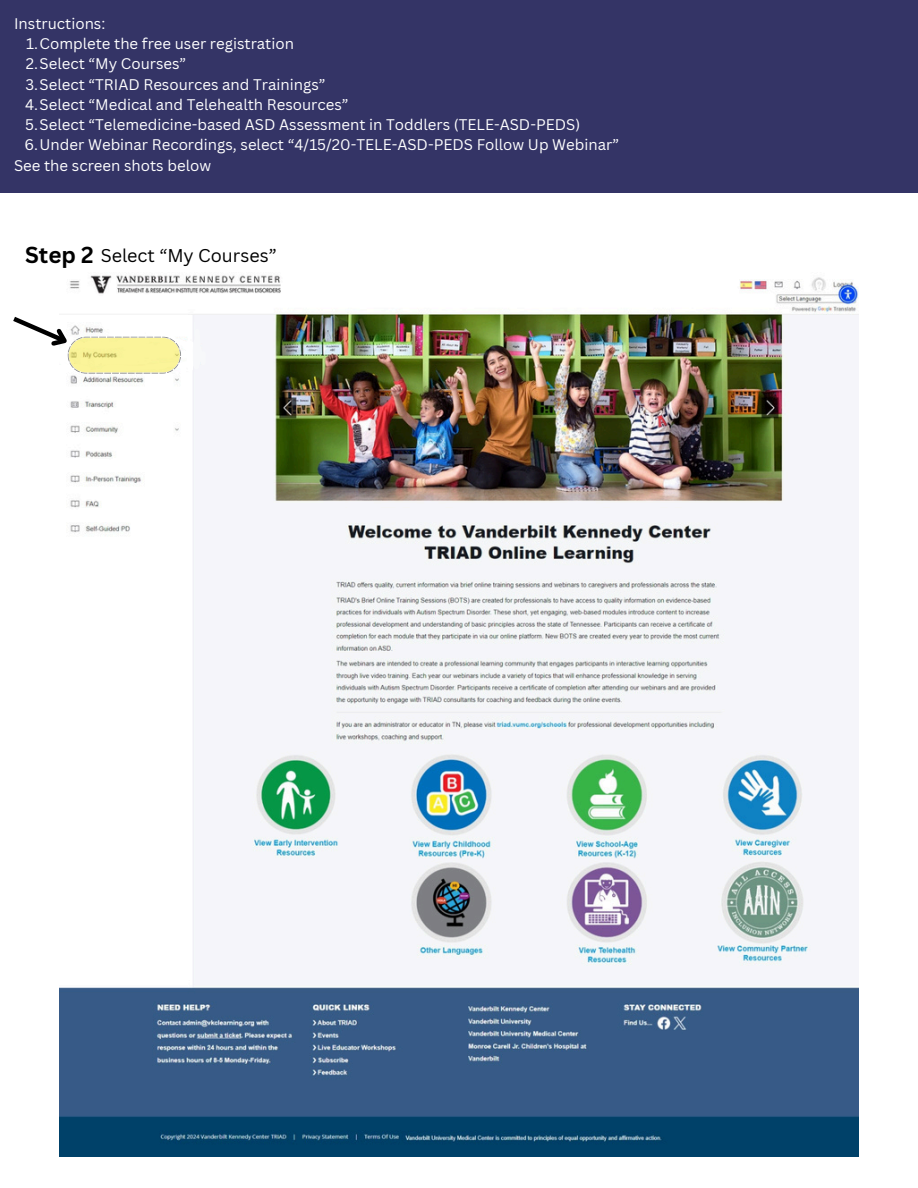
<style>
.page{position:relative;width:918px;height:1188px;background:#fff}
.page>*{position:absolute;margin:0;border:0;box-sizing:border-box;transform-origin:0 0}
.t1{font:700 22.5px "Canva Sans";color:#000}
.t2{font:18px "Canva Sans";color:#000}
.t3{font:15px "Canva Sans";color:#fff}
</style>
<div class="page">
<img style="left:60px;top:275px;width:798px;height:882px">
<svg style="left:13px;top:313px;width:193px;height:61px"></svg>
<div style="left:0;top:0;width:918px;height:193px;background:#343466"></div>
<p class="t3" style="left:14px;top:13px;width:93px">Instructions:</p>
<p class="t3" style="left:26px;top:33px;width:269px">1.Complete the free user registration</p>
<p class="t3" style="left:26px;top:53px;width:162px">2.Select “My Courses”</p>
<p class="t3" style="left:25px;top:74px;width:302px">3.Select “TRIAD Resources and Trainings”</p>
<p class="t3" style="left:25px;top:94px;width:325px">4.Select “Medical and Telehealth Resources”</p>
<p class="t3" style="left:25px;top:114px;width:556px">5.Select “Telemedicine-based ASD Assessment in Toddlers (TELE-ASD-PEDS)</p>
<p class="t3" style="left:24px;top:134px;width:596px">6.Under Webinar Recordings, select “4/15/20-TELE-ASD-PEDS Follow Up Webinar”</p>
<h1 class="t3" style="left:14px;top:155px;width:199px">See the screen shots below</h1>
<h2 class="t1" style="left:25px;top:239px;width:70px">Step 2</h2>
<p class="t2" style="left:101px;top:242px;width:177px">Select “My Courses”</p>
</div>
